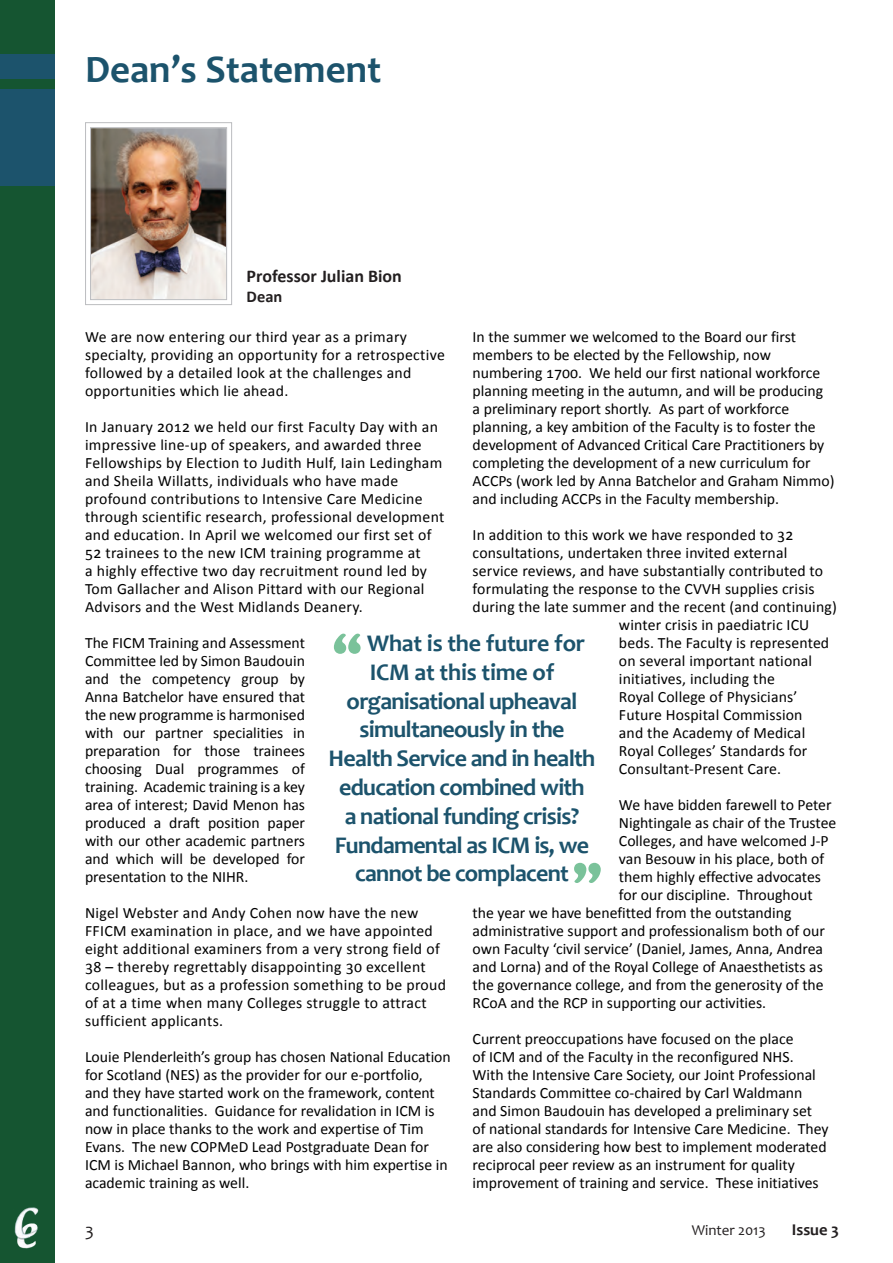
<style>
.page{position:relative;width:893px;height:1263px;background:#fff}
.page>*{position:absolute;margin:0;border:0;box-sizing:border-box;transform-origin:0 0}
.t1{font:700 39px "Candara";color:#1c536c}
.t2{font:700 24px "Candara";letter-spacing:-.03em;color:#1c536c}
.t3{font:700 24px "Candara";letter-spacing:-.01em;color:#1c536c}
.t4{font:700 18px "Calibri";color:#231f20}
.t5{font:18px "Candara";color:#231f20}
.t6{font:700 16.5px "Candara";color:#231f20}
.t7{font:700 16.5px "Calibri";color:#231f20}
.t8{font:15.75px/18px "Calibri";color:#000}
.t9{font:15.75px/18px "Calibri";letter-spacing:.02em;color:#000}
.t10{font:15px "Candara";color:#231f20}
</style>
<div class="page">
<div style="left:0;top:0;width:54px;height:1263px;background:#155531"></div>
<img style="left:85px;top:122px;width:147px;height:183px">
<div style="left:90px;top:127px;width:137px;height:173px;border:1px solid #bcbdc0"></div>
<div style="left:0;top:89px;width:54px;height:97px;background:#1c536c"></div>
<div style="left:0;top:54px;width:54px;height:25px;background:#1c536c"></div>
<img style="left:14px;top:1208px;width:25px;height:41px">
<svg style="left:334px;top:634px;width:27px;height:20px"></svg>
<svg style="left:574px;top:863px;width:27px;height:20px"></svg>
<h1 class="t1" style="left:85px;top:46px;width:298px">Dean’s Statement</h1>
<p class="t4" style="left:247px;top:265px;width:157px">Professor Julian Bion</p>
<p class="t7" style="left:247px;top:286px;width:37px">Dean</p>
<p class="t9" style="left:85px;top:327px;width:361px">We are now entering our third year as a primary specialty, providing an opportunity for a retrospective followed by a detailed look at the challenges and opportunities which lie ahead.</p>
<p class="t9" style="left:85px;top:417px;width:361px">In January 2012 we held our first Faculty Day with an impressive line-up of speakers, and awarded three Fellowships by Election to Judith Hulf, Iain Ledingham and Sheila Willatts, individuals who have made profound contributions to Intensive Care Medicine through scientific research, professional development and education. In April we welcomed our first set of 52 trainees to the new ICM training programme at<br>a highly effective two day recruitment round led by Tom Gallacher and Alison Pittard with our Regional Advisors and the West Midlands Deanery.</p>
<p class="t8" style="left:85px;top:633px;width:222px;text-align:justify">The FICM Training and Assessment Committee led by Simon Baudouin and the competency group by Anna Batchelor have ensured that the new programme is harmonised with our partner specialities in preparation for those trainees choosing Dual programmes of training. Academic training is a key area of interest; David Menon has produced a draft position paper with our other academic partners and which will be developed for presentation to the NIHR.</p>
<p class="t9" style="left:85px;top:903px;width:362px">Nigel Webster and Andy Cohen now have the new FFICM examination in place, and we have appointed eight additional examiners from a very strong field of 38 – thereby regrettably disappointing 30 excellent colleagues, but as a profession something to be proud of at a time when many Colleges struggle to attract sufficient applicants.</p>
<p class="t8" style="left:85px;top:1047px;width:367px">Louie Plenderleith’s group has chosen National Education for Scotland (NES) as the provider for our e-portfolio, and they have started work on the framework, content and functionalities. Guidance for revalidation in ICM is now in place thanks to the work and expertise of Tim Evans. The new COPMeD Lead Postgraduate Dean for ICM is Michael Bannon, who brings with him expertise in academic training as well.</p>
<p class="t8" style="left:473px;top:327px;width:363px">In the summer we welcomed to the Board our first members to be elected by the Fellowship, now numbering 1700. We held our first national workforce planning meeting in the autumn, and will be producing a preliminary report shortly. As part of workforce planning, a key ambition of the Faculty is to foster the development of Advanced Critical Care Practitioners by completing the development of a new curriculum for ACCPs (work led by Anna Batchelor and Graham Nimmo) and including ACCPs in the Faculty membership.</p>
<p class="t8" style="left:473px;top:525px;width:322px">In addition to this work we have responded to 32</p>
<p class="t8" style="left:473px;top:543px;width:316px">consultations, undertaken three invited external</p>
<p class="t8" style="left:473px;top:561px;width:352px">service reviews, and have substantially contributed to</p>
<p class="t8" style="left:473px;top:579px;width:343px">formulating the response to the CVVH supplies crisis</p>
<p class="t8" style="left:473px;top:597px;width:366px">during the late summer and the recent (and continuing)</p>
<p class="t8" style="left:619px;top:615px;width:192px">winter crisis in paediatric ICU</p>
<p class="t8" style="left:619px;top:633px;width:212px">beds. The Faculty is represented</p>
<p class="t8" style="left:619px;top:651px;width:195px">on several important national</p>
<p class="t8" style="left:619px;top:669px;width:157px">initiatives, including the</p>
<p class="t8" style="left:619px;top:687px;width:180px">Royal College of Physicians’</p>
<p class="t8" style="left:619px;top:705px;width:185px">Future Hospital Commission</p>
<p class="t8" style="left:619px;top:723px;width:188px">and the Academy of Medical</p>
<p class="t8" style="left:619px;top:741px;width:190px">Royal Colleges’ Standards for</p>
<p class="t8" style="left:619px;top:759px;width:164px">Consultant-Present Care.</p>
<p class="t8" style="left:619px;top:795px;width:214px">We have bidden farewell to Peter</p>
<p class="t8" style="left:619px;top:813px;width:219px">Nightingale as chair of the Trustee</p>
<p class="t8" style="left:619px;top:831px;width:211px">Colleges, and have welcomed J-P</p>
<p class="t8" style="left:619px;top:849px;width:207px">van Besouw in his place, both of</p>
<p class="t8" style="left:619px;top:867px;width:204px">them highly effective advocates</p>
<p class="t8" style="left:619px;top:885px;width:195px">for our discipline. Throughout</p>
<p class="t8" style="left:473px;top:903px;width:320px">the year we have benefitted from the outstanding</p>
<p class="t8" style="left:473px;top:921px;width:354px">administrative support and professionalism both of our</p>
<p class="t8" style="left:473px;top:939px;width:352px">own Faculty ‘civil service’ (Daniel, James, Anna, Andrea</p>
<p class="t8" style="left:473px;top:957px;width:352px">and Lorna) and of the Royal College of Anaesthetists as</p>
<p class="t8" style="left:473px;top:975px;width:353px">the governance college, and from the generosity of the</p>
<p class="t8" style="left:473px;top:993px;width:295px">RCoA and the RCP in supporting our activities.</p>
<p class="t8" style="left:473px;top:1029px;width:357px">Current preoccupations have focused on the place<br>of ICM and of the Faculty in the reconfigured NHS.<br>With the Intensive Care Society, our Joint Professional Standards Committee co-chaired by Carl Waldmann and Simon Baudouin has developed a preliminary set of national standards for Intensive Care Medicine. They are also considering how best to implement moderated reciprocal peer review as an instrument for quality improvement of training and service. These initiatives</p>
<h2 class="t3" style="left:367px;top:629px;width:219px">What is the future for</h2>
<h2 class="t3" style="left:370px;top:657px;width:186px">ICM at this time of</h2>
<h2 class="t2" style="left:347px;top:686px;width:232px">organisational upheaval</h2>
<h2 class="t2" style="left:360px;top:715px;width:206px">simultaneously in the</h2>
<h2 class="t2" style="left:329px;top:744px;width:268px">Health Service and in health</h2>
<h2 class="t2" style="left:339px;top:773px;width:247px">education combined with</h2>
<h2 class="t2" style="left:345px;top:801px;width:236px">a national funding crisis?</h2>
<h2 class="t2" style="left:335px;top:830px;width:256px">Fundamental as ICM is, we</h2>
<h2 class="t2" style="left:355px;top:859px;width:215px">cannot be complacent</h2>
<p class="t5" style="left:85px;top:1219px;width:10px">3</p>
<p class="t10" style="left:692px;top:1220px;width:76px">Winter 2013</p>
<p class="t6" style="left:792px;top:1219px;width:49px">Issue 3</p>
</div>
